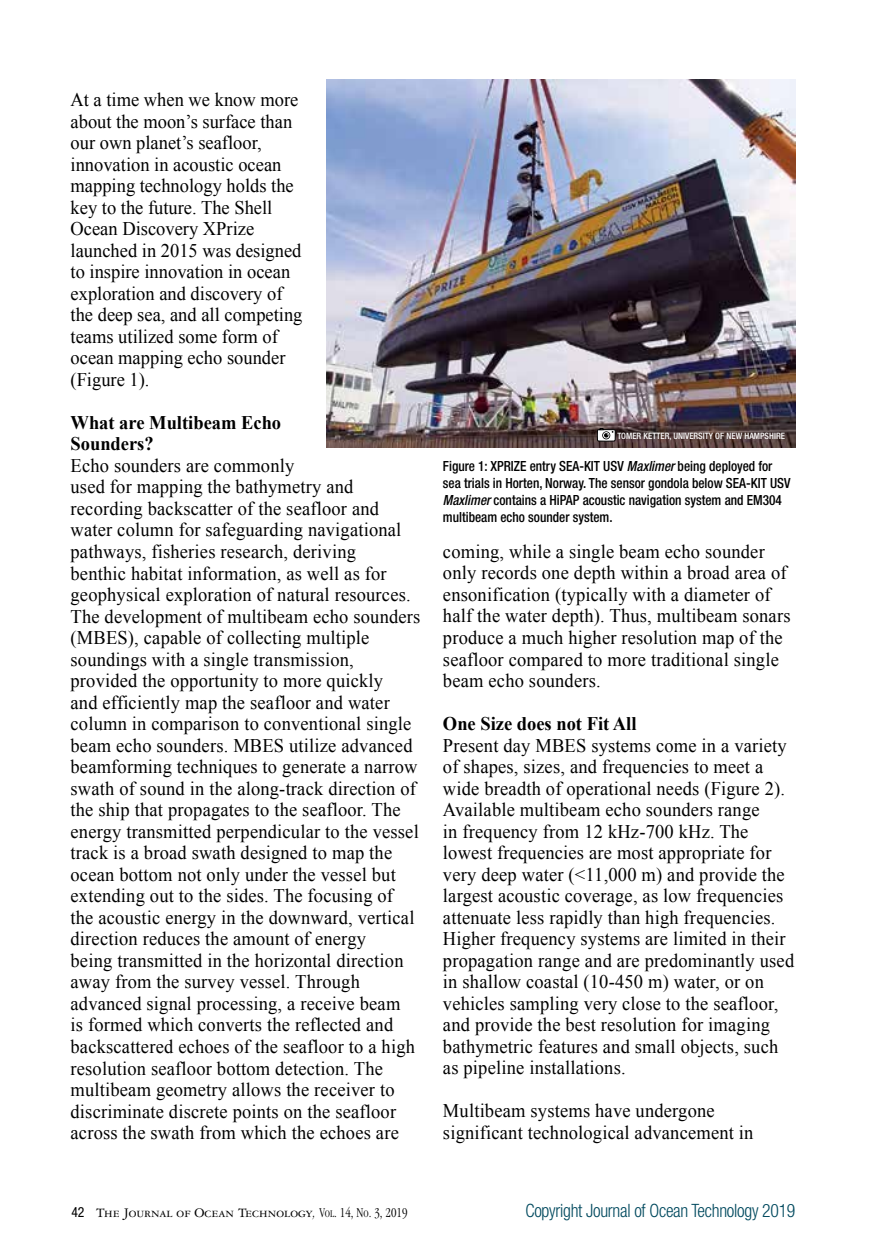
<style>
.page{position:relative;width:882px;height:1260px;background:#fff}
.page>*{position:absolute;margin:0;border:0;box-sizing:border-box;transform-origin:0 0}
.t1{font:19.25px/21.5px "Times New Roman";letter-spacing:.01em;color:#000;scale:.96 1}
.t2{font:700 19.25px/21.5px "Times New Roman";color:#000;scale:.96 1}
.t3{font:300 condensed 18.38px "Helvetica Neue";letter-spacing:-.015em;color:#00495e;scale:.96 1}
.t4{font:500 condensed 14px/16.8px "Helvetica Neue";color:#000;scale:.95 1}
.t5{font:14px "Garamond Three SC";color:#000}
.t6{font:500 condensed 8.75px "Helvetica Neue";color:#fff}
.s1{font-style:italic}
.s2{font-family:"Helvetica Neue LT Std";font-stretch:condensed}
.s3{font-family:"Garamond";font-weight:300;font-style:italic;font-stretch:condensed}
.s4{font-family:"Garamond";font-weight:300;font-stretch:condensed}
.s5{font-family:"Garamond";font-weight:300;font-stretch:condensed;font-size:10.5px}
</style>
<div class="page">
<img style="left:327px;top:79px;width:468px;height:368px">
<svg style="left:597px;top:428px;width:18px;height:13px"></svg>
<p class="t1" style="left:71px;top:89px;width:243px">At a time when we know more about the moon’s surface than our own planet’s seafloor, innovation in acoustic ocean mapping technology holds the key to the future. The Shell<br>Ocean Discovery XPrize launched in 2015 was designed to inspire innovation in ocean exploration and discovery of the deep sea, and all competing teams utilized some form of ocean mapping echo sounder (Figure 1).</p>
<p class="t2" style="left:71px;top:411px;width:221px">What are Multibeam Echo<br>Sounders?</p>
<p class="t1" style="left:71px;top:454px;width:366px">Echo sounders are commonly<br>used for mapping the bathymetry and recording backscatter of the seafloor and water column for safeguarding navigational pathways, fisheries research, deriving<br>benthic habitat information, as well as for geophysical exploration of natural resources.<br>The development of multibeam echo sounders (MBES), capable of collecting multiple soundings with a single transmission, provided the opportunity to more quickly<br>and efficiently map the seafloor and water column in comparison to conventional single beam echo sounders. MBES utilize advanced beamforming techniques to generate a narrow swath of sound in the along-track direction of the ship that propagates to the seafloor. The energy transmitted perpendicular to the vessel track is a broad swath designed to map the ocean bottom not only under the vessel but extending out to the sides. The focusing of the acoustic energy in the downward, vertical direction reduces the amount of energy<br>being transmitted in the horizontal direction away from the survey vessel. Through advanced signal processing, a receive beam<br>is formed which converts the reflected and backscattered echoes of the seafloor to a high resolution seafloor bottom detection. The multibeam geometry allows the receiver to discriminate discrete points on the seafloor across the swath from which the echoes are</p>
<p class="t6" style="left:617px;top:430px;width:169px">TOMER KETTER, UNIVERSITY OF NEW HAMPSHIRE</p>
<p class="t4" style="left:443px;top:458px;width:367px">Figure 1: XPRIZE entry SEA-KIT USV <span class="s1">Maxlimer</span> being deployed for sea trials in Horten, Norway. The sensor gondola below SEA-KIT USV <span class="s1">Maxlimer</span> contains a HiPAP acoustic navigation system and EM304 multibeam echo sounder system.</p>
<p class="t1" style="left:443px;top:540px;width:364px">coming, while a single beam echo sounder only records one depth within a broad area of ensonification (typically with a diameter of half the water depth). Thus, multibeam sonars produce a much higher resolution map of the seafloor compared to more traditional single beam echo sounders.</p>
<p class="t2" style="left:443px;top:712px;width:203px">One Size does not Fit All</p>
<p class="t1" style="left:443px;top:734px;width:367px">Present day MBES systems come in a variety of shapes, sizes, and frequencies to meet a wide breadth of operational needs (Figure 2).<br>Available multibeam echo sounders range<br>in frequency from 12 kHz-700 kHz. The lowest frequencies are most appropriate for very deep water (&lt;11,000 m) and provide the largest acoustic coverage, as low frequencies attenuate less rapidly than high frequencies.<br>Higher frequency systems are limited in their propagation range and are predominantly used in shallow coastal (10-450 m) water, or on vehicles sampling very close to the seafloor, and provide the best resolution for imaging bathymetric features and small objects, such as pipeline installations.</p>
<p class="t1" style="left:443px;top:1100px;width:325px">Multibeam systems have undergone significant technological advancement in</p>
<p class="t5" style="left:71px;top:1205px;width:338px"><span class="s2">42</span> The Journal of Ocean Technology<span class="s3">,</span> <span class="s4">V</span><span class="s5">ol</span><span class="s4">. 14, N</span><span class="s5">o</span><span class="s4">. 3, 2019</span></p>
<p class="t3" style="left:525px;top:1200px;width:283px">Copyright Journal of Ocean Technology 2019</p>
</div>
